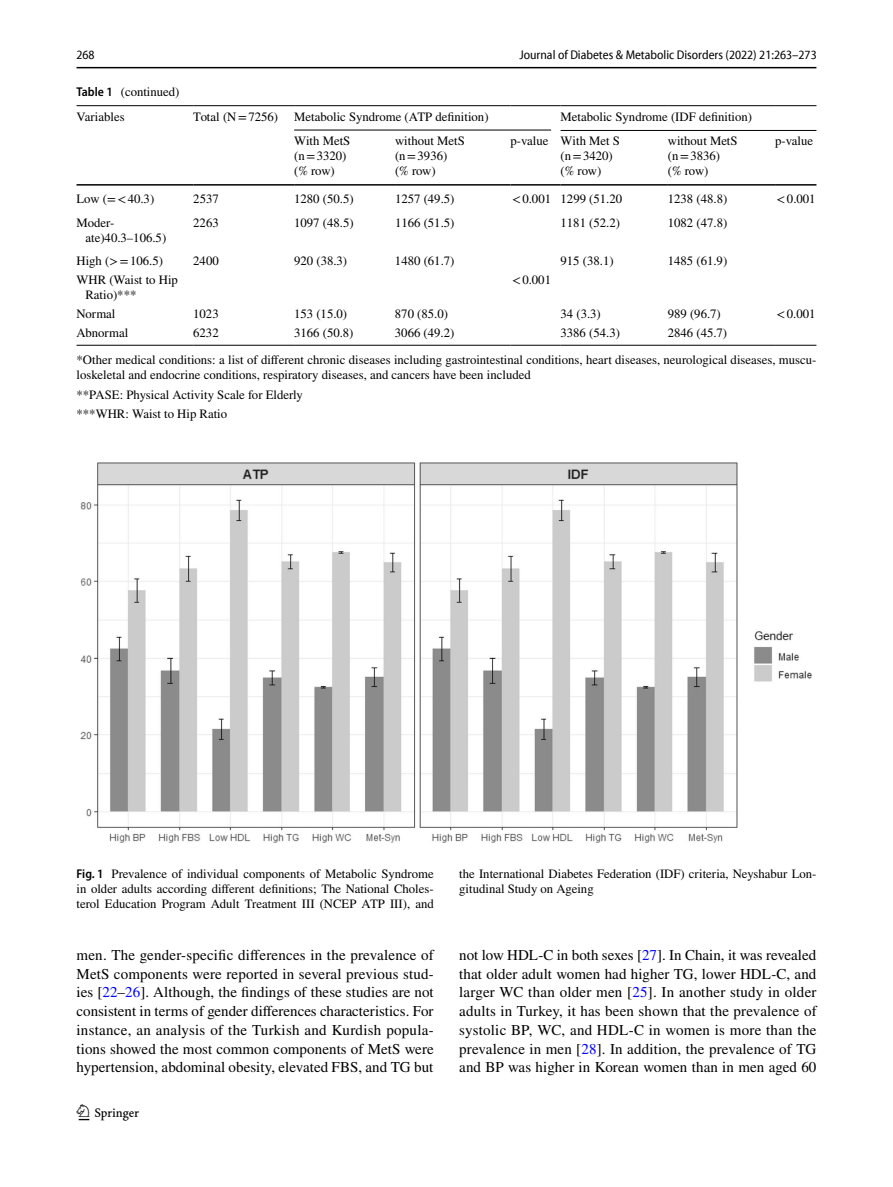
<style>
.page{position:relative;width:893px;height:1187px;background:#fff}
.page>*{position:absolute;margin:0;border:0;box-sizing:border-box;transform-origin:0 0}
.t1{font:22.5px "Springnew Regular 2";color:#000}
.t2{font:15px/18.8px "STIX";color:#000;text-align:justify}
.t3{font:12.75px/15px "STIX";color:#000}
.t4{font:semi-condensed 12.75px "Myriad Pro Unic";color:#000}
.s1{font-family:"Myriad Pro";font-weight:600;font-stretch:semi-condensed}
.s2{color:#00f}
</style>
<div class="page">
<hr style="left:77px;top:67px;width:739px;height:1px;background:#000">
<hr style="left:77px;top:105px;width:116px;height:1px;background:#000">
<hr style="left:77px;top:184px;width:116px;height:1px;background:#000">
<hr style="left:193px;top:105px;width:101px;height:1px;background:#000">
<hr style="left:193px;top:184px;width:101px;height:1px;background:#000">
<hr style="left:294px;top:105px;width:101px;height:1px;background:#000">
<hr style="left:395px;top:105px;width:115px;height:1px;background:#000">
<hr style="left:510px;top:105px;width:51px;height:1px;background:#000">
<hr style="left:561px;top:105px;width:107px;height:1px;background:#000">
<hr style="left:668px;top:105px;width:107px;height:1px;background:#000">
<hr style="left:775px;top:105px;width:41px;height:1px;background:#000">
<hr style="left:294px;top:184px;width:101px;height:1px;background:#000">
<hr style="left:395px;top:184px;width:115px;height:1px;background:#000">
<hr style="left:510px;top:184px;width:51px;height:1px;background:#000">
<hr style="left:561px;top:184px;width:107px;height:1px;background:#000">
<hr style="left:668px;top:184px;width:107px;height:1px;background:#000">
<hr style="left:775px;top:184px;width:41px;height:1px;background:#000">
<hr style="left:510px;top:345px;width:51px;height:1px;background:#000">
<hr style="left:775px;top:345px;width:41px;height:1px;background:#000">
<hr style="left:77px;top:345px;width:116px;height:1px;background:#000">
<hr style="left:193px;top:345px;width:101px;height:1px;background:#000">
<hr style="left:294px;top:345px;width:101px;height:1px;background:#000">
<hr style="left:395px;top:345px;width:115px;height:1px;background:#000">
<hr style="left:561px;top:345px;width:107px;height:1px;background:#000">
<hr style="left:668px;top:345px;width:107px;height:1px;background:#000">
<hr style="left:294px;top:130px;width:257px;height:1px;background:#000">
<hr style="left:561px;top:130px;width:255px;height:1px;background:#000">
<img style="left:81px;top:462px;width:731px;height:380px">
<p class="t4" style="left:76px;top:50px;width:20px">268</p>
<p class="t4" style="left:519px;top:50px;width:299px">Journal of Diabetes &amp; Metabolic Disorders (2022) 21:263–273</p>
<p class="t3" style="left:77px;top:81px;width:105px;line-height:24.5px"><span class="s1">Table 1</span> (continued)<br>Variables</p>
<p class="t3" style="left:193px;top:110px;width:86px">Total (N=7256)</p>
<p class="t3" style="left:294px;top:110px;width:196px">Metabolic Syndrome (ATP definition)</p>
<p class="t3" style="left:561px;top:110px;width:193px">Metabolic Syndrome (IDF definition)</p>
<p class="t3" style="left:294px;top:134px;width:58px">With MetS (n=3320) (% row)</p>
<p class="t3" style="left:395px;top:134px;width:71px">without MetS (n=3936)<br>(% row)</p>
<p class="t3" style="left:561px;top:134px;width:61px;text-indent:-50px">p-value With Met S (n=3420) (% row)</p>
<p class="t3" style="left:668px;top:134px;width:71px">without MetS (n=3836)<br>(% row)</p>
<p class="t3" style="left:775px;top:134px;width:39px">p-value</p>
<p class="t3" style="left:77px;top:192px;width:79px">Low (=&lt;40.3)</p>
<p class="t3" style="left:193px;top:192px;width:27px">2537</p>
<p class="t3" style="left:294px;top:192px;width:61px">1280 (50.5)</p>
<p class="t3" style="left:395px;top:192px;width:61px">1257 (49.5)</p>
<p class="t3" style="left:512px;top:192px;width:112px">&lt;0.001 1299 (51.20</p>
<p class="t3" style="left:668px;top:192px;width:61px">1238 (48.8)</p>
<p class="t3" style="left:777px;top:192px;width:41px">&lt;0.001</p>
<p class="t3" style="left:86px;top:216px;width:82px;text-indent:-9px">Moder&shy;ate)40.3–106.5)</p>
<p class="t3" style="left:193px;top:216px;width:27px">2263</p>
<p class="t3" style="left:294px;top:216px;width:61px">1097 (48.5)</p>
<p class="t3" style="left:395px;top:216px;width:61px">1166 (51.5)</p>
<p class="t3" style="left:561px;top:216px;width:61px">1181 (52.2)</p>
<p class="t3" style="left:668px;top:216px;width:61px">1082 (47.8)</p>
<p class="t3" style="left:76px;top:254px;width:88px">High (&gt;=106.5)</p>
<p class="t3" style="left:193px;top:254px;width:27px">2400</p>
<p class="t3" style="left:294px;top:254px;width:55px">920 (38.3)</p>
<p class="t3" style="left:395px;top:254px;width:61px">1480 (61.7)</p>
<p class="t3" style="left:560px;top:254px;width:55px">915 (38.1)</p>
<p class="t3" style="left:668px;top:254px;width:61px">1485 (61.9)</p>
<p class="t3" style="left:85px;top:273px;width:94px;text-indent:-9px">WHR (Waist to Hip<br>Ratio)***</p>
<p class="t3" style="left:512px;top:273px;width:41px">&lt;0.001</p>
<p class="t3" style="left:76px;top:307px;width:41px">Normal</p>
<p class="t3" style="left:193px;top:307px;width:27px">1023</p>
<p class="t3" style="left:294px;top:307px;width:55px">153 (15.0)</p>
<p class="t3" style="left:395px;top:307px;width:55px">870 (85.0)</p>
<p class="t3" style="left:560px;top:307px;width:42px">34 (3.3)</p>
<p class="t3" style="left:668px;top:307px;width:55px">989 (96.7)</p>
<p class="t3" style="left:777px;top:307px;width:41px">&lt;0.001</p>
<p class="t3" style="left:76px;top:326px;width:53px">Abnormal</p>
<p class="t3" style="left:193px;top:326px;width:27px">6232</p>
<p class="t3" style="left:294px;top:326px;width:61px">3166 (50.8)</p>
<p class="t3" style="left:395px;top:326px;width:61px">3066 (49.2)</p>
<p class="t3" style="left:560px;top:326px;width:61px">3386 (54.3)</p>
<p class="t3" style="left:668px;top:326px;width:61px">2846 (45.7)</p>
<p class="t3" style="left:77px;top:353px;width:741px">*Other medical conditions: a list of different chronic diseases including gastrointestinal conditions, heart diseases, neurological diseases, muscu&shy;loskeletal and endocrine conditions, respiratory diseases, and cancers have been included</p>
<p class="t3" style="left:77px;top:385px;width:228px;line-height:19.2px">**PASE: Physical Activity Scale for Elderly ***WHR: Waist to Hip Ratio</p>
<p class="t3" style="left:77px;top:866px;width:359px;text-align:justify"><span class="s1">Fig. 1</span> Prevalence of individual components of Metabolic Syndrome in older adults according different definitions; The National Choles&shy;terol Education Program Adult Treatment III (NCEP ATP III), and</p>
<p class="t3" style="left:459px;top:866px;width:359px">the International Diabetes Federation (IDF) criteria, Neyshabur Lon&shy;gitudinal Study on Ageing</p>
<p class="t2" style="left:77px;top:946px;width:359px">men. The gender-specific differences in the prevalence of MetS components were reported in several previous stud&shy;ies [<span class="s2">22</span>–<span class="s2">26</span>]. Although, the findings of these studies are not consistent in terms of gender differences characteristics. For instance, an analysis of the Turkish and Kurdish popula&shy;tions showed the most common components of MetS were hypertension, abdominal obesity, elevated FBS, and TG but</p>
<p class="t2" style="left:459px;top:946px;width:359px">not low HDL-C in both sexes [<span class="s2">27</span>]. In Chain, it was revealed that older adult women had higher TG, lower HDL-C, and larger WC than older men [<span class="s2">25</span>]. In another study in older adults in Turkey, it has been shown that the prevalence of systolic BP, WC, and HDL-C in women is more than the prevalence in men [<span class="s2">28</span>]. In addition, the prevalence of TG and BP was higher in Korean women than in men aged 60</p>
<h1 class="t1" style="left:79px;top:1104px;width:62px">1 3</h1>
</div>
